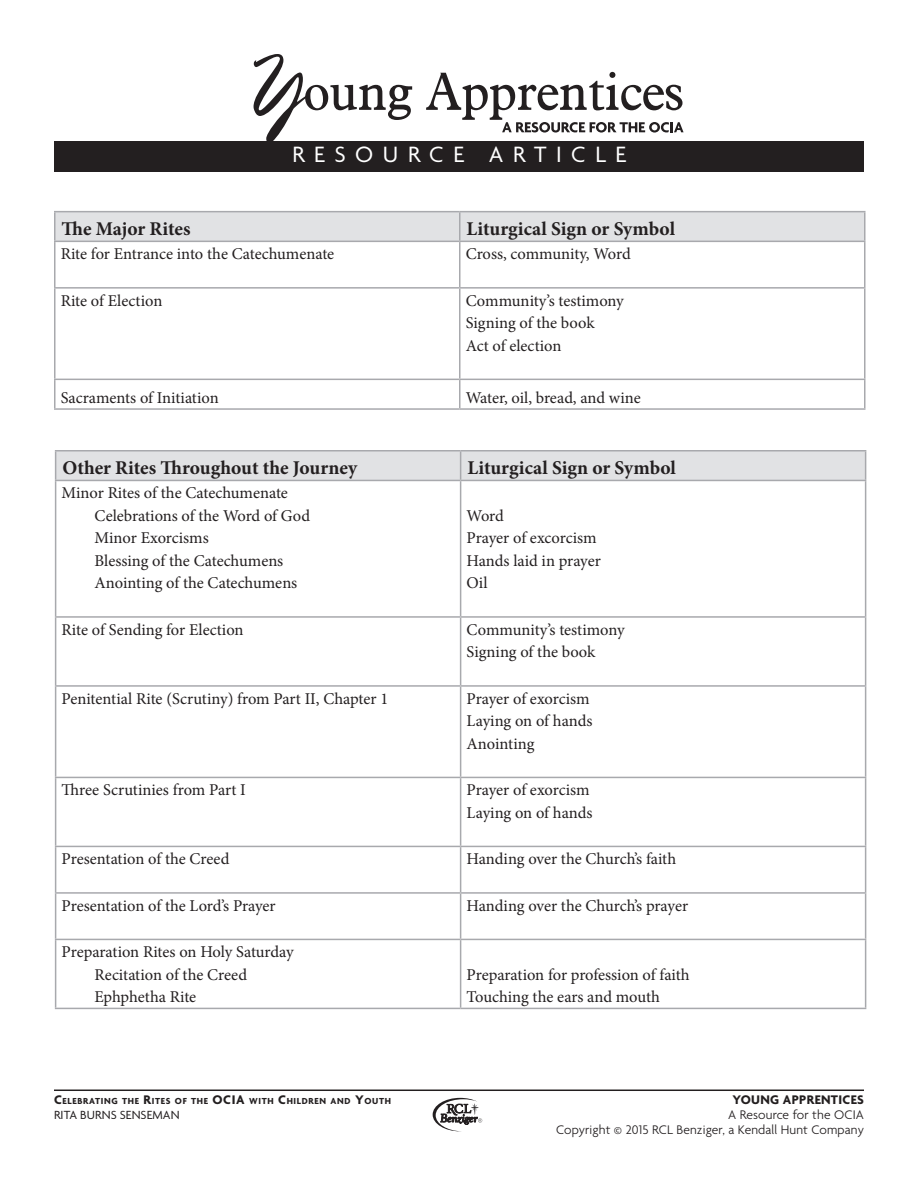
<style>
.page{position:relative;width:918px;height:1188px;background:#fff}
.page>*{position:absolute;margin:0;border:0;box-sizing:border-box;transform-origin:0 0}
.resource_subtitle{font:24px "Agenda";letter-spacing:.4em;color:#fff}
.subhead_titles_questions{font:700 19.5px "Minion Pro";color:#231f20}
.Body_copy{font:16.5px "Minion Pro";letter-spacing:-.005em;color:#231f20}
.t1{font:300 13.5px "Agenda";letter-spacing:.01em;color:#231f20}
.t2{font:700 13.5px "Agenda";letter-spacing:.025em;color:#231f20}
.t3{font:12.75px "Agenda";letter-spacing:.005em;color:#231f20}
.footer_title{font:700 9.45px "Agenda";letter-spacing:.07em;color:#231f20}
.s1{font-size:13.5px}
</style>
<div class="page">
<hr style="left:54px;top:211px;width:406px;height:1px;background:#a8a9ad">
<hr style="left:54px;top:212px;width:2px;height:29px;background:#a8a9ad">
<hr style="left:54px;top:241px;width:406px;height:1px;background:#a8a9ad">
<hr style="left:54px;top:242px;width:2px;height:45px;background:#a8a9ad">
<hr style="left:459px;top:242px;width:1px;height:45px;background:#a8a9ad">
<hr style="left:864px;top:242px;width:2px;height:45px;background:#a8a9ad">
<hr style="left:54px;top:287px;width:406px;height:2px;background:#a8a9ad">
<hr style="left:54px;top:289px;width:2px;height:90px;background:#a8a9ad">
<hr style="left:460px;top:287px;width:406px;height:2px;background:#a8a9ad">
<hr style="left:459px;top:289px;width:1px;height:90px;background:#a8a9ad">
<hr style="left:864px;top:289px;width:2px;height:90px;background:#a8a9ad">
<hr style="left:54px;top:379px;width:406px;height:1px;background:#a8a9ad">
<hr style="left:54px;top:380px;width:2px;height:28px;background:#a8a9ad">
<hr style="left:460px;top:379px;width:406px;height:1px;background:#a8a9ad">
<svg style="left:459px;top:380px;width:1px;height:28px"></svg>
<hr style="left:864px;top:380px;width:2px;height:28px;background:#a8a9ad">
<hr style="left:54px;top:408px;width:406px;height:2px;background:#a8a9ad">
<hr style="left:460px;top:408px;width:406px;height:2px;background:#a8a9ad">
<hr style="left:460px;top:211px;width:406px;height:1px;background:#a8a9ad">
<svg style="left:55px;top:212px;width:809px;height:29px"></svg>
<hr style="left:864px;top:212px;width:2px;height:29px;background:#a8a9ad">
<hr style="left:460px;top:241px;width:406px;height:1px;background:#a8a9ad">
<svg style="left:254px;top:54px;width:158px;height:87px"></svg>
<div style="left:54px;top:141px;width:810px;height:31px;background:#231f20"></div>
<svg style="left:426px;top:72px;width:258px;height:61px"></svg>
<hr style="left:54px;top:1090px;width:810px;height:1px;background:#231f20">
<svg style="left:433px;top:1098px;width:49px;height:33px"></svg>
<hr style="left:55px;top:450px;width:406px;height:2px;background:#a8a9ad">
<hr style="left:461px;top:450px;width:405px;height:2px;background:#a8a9ad">
<svg style="left:55px;top:451px;width:811px;height:29px"></svg>
<hr style="left:55px;top:480px;width:406px;height:1px;background:#a8a9ad">
<hr style="left:55px;top:481px;width:1px;height:135px;background:#a8a9ad">
<hr style="left:461px;top:480px;width:405px;height:1px;background:#a8a9ad">
<hr style="left:460px;top:481px;width:1px;height:135px;background:#a8a9ad">
<hr style="left:865px;top:481px;width:1px;height:135px;background:#a8a9ad">
<hr style="left:55px;top:616px;width:406px;height:2px;background:#a8a9ad">
<hr style="left:55px;top:618px;width:1px;height:67px;background:#a8a9ad">
<hr style="left:461px;top:616px;width:405px;height:2px;background:#a8a9ad">
<hr style="left:460px;top:618px;width:1px;height:67px;background:#a8a9ad">
<hr style="left:865px;top:618px;width:1px;height:67px;background:#a8a9ad">
<hr style="left:55px;top:685px;width:406px;height:2px;background:#a8a9ad">
<hr style="left:55px;top:687px;width:1px;height:90px;background:#a8a9ad">
<hr style="left:461px;top:685px;width:405px;height:2px;background:#a8a9ad">
<hr style="left:460px;top:687px;width:1px;height:90px;background:#a8a9ad">
<hr style="left:865px;top:687px;width:1px;height:90px;background:#a8a9ad">
<hr style="left:55px;top:777px;width:406px;height:1px;background:#a8a9ad">
<hr style="left:55px;top:778px;width:1px;height:68px;background:#a8a9ad">
<hr style="left:461px;top:777px;width:405px;height:1px;background:#a8a9ad">
<hr style="left:460px;top:778px;width:1px;height:68px;background:#a8a9ad">
<hr style="left:865px;top:778px;width:1px;height:68px;background:#a8a9ad">
<hr style="left:55px;top:846px;width:406px;height:1px;background:#a8a9ad">
<hr style="left:55px;top:847px;width:1px;height:45px;background:#a8a9ad">
<hr style="left:461px;top:846px;width:405px;height:1px;background:#a8a9ad">
<hr style="left:460px;top:847px;width:1px;height:45px;background:#a8a9ad">
<hr style="left:865px;top:847px;width:1px;height:45px;background:#a8a9ad">
<hr style="left:55px;top:892px;width:406px;height:2px;background:#a8a9ad">
<hr style="left:55px;top:894px;width:1px;height:45px;background:#a8a9ad">
<hr style="left:461px;top:892px;width:405px;height:2px;background:#a8a9ad">
<hr style="left:460px;top:894px;width:1px;height:45px;background:#a8a9ad">
<hr style="left:865px;top:894px;width:1px;height:45px;background:#a8a9ad">
<hr style="left:55px;top:939px;width:406px;height:1px;background:#a8a9ad">
<hr style="left:55px;top:940px;width:1px;height:68px;background:#a8a9ad">
<hr style="left:461px;top:939px;width:405px;height:1px;background:#a8a9ad">
<hr style="left:460px;top:940px;width:1px;height:68px;background:#a8a9ad">
<hr style="left:865px;top:940px;width:1px;height:68px;background:#a8a9ad">
<hr style="left:55px;top:1008px;width:406px;height:1px;background:#a8a9ad">
<hr style="left:461px;top:1008px;width:405px;height:1px;background:#a8a9ad">
<p class="resource_subtitle" style="left:292px;top:142px;width:336px">RESOURCE ARTICLE</p>
<p class="subhead_titles_questions" style="left:62px;top:215px;width:131px">The Major Rites</p>
<p class="subhead_titles_questions" style="left:466px;top:215px;width:210px">Liturgical Sign or Symbol</p>
<p class="Body_copy" style="left:61px;top:243px;width:275px">Rite for Entrance into the Catechumenate</p>
<p class="Body_copy" style="left:466px;top:243px;width:166px">Cross, community, Word</p>
<p class="Body_copy" style="left:61px;top:290px;width:103px">Rite of Election</p>
<p class="Body_copy" style="left:466px;top:290px;width:160px">Community’s testimony</p>
<p class="Body_copy" style="left:466px;top:312px;width:130px">Signing of the book</p>
<p class="Body_copy" style="left:466px;top:335px;width:97px">Act of election</p>
<p class="Body_copy" style="left:61px;top:387px;width:160px">Sacraments of Initiation</p>
<p class="Body_copy" style="left:466px;top:387px;width:176px">Water, oil, bread, and wine</p>
<p class="subhead_titles_questions" style="left:62px;top:454px;width:296px">Other Rites Throughout the Journey</p>
<p class="subhead_titles_questions" style="left:467px;top:454px;width:210px">Liturgical Sign or Symbol</p>
<p class="Body_copy" style="left:62px;top:482px;width:228px">Minor Rites of the Catechumenate</p>
<p class="Body_copy" style="left:95px;top:505px;width:217px">Celebrations of the Word of God</p>
<p class="Body_copy" style="left:95px;top:527px;width:116px">Minor Exorcisms</p>
<p class="Body_copy" style="left:95px;top:550px;width:190px">Blessing of the Catechumens</p>
<p class="Body_copy" style="left:95px;top:572px;width:204px">Anointing of the Catechumens</p>
<p class="Body_copy" style="left:467px;top:505px;width:39px">Word</p>
<p class="Body_copy" style="left:467px;top:527px;width:132px">Prayer of excorcism</p>
<p class="Body_copy" style="left:467px;top:550px;width:136px">Hands laid in prayer</p>
<p class="Body_copy" style="left:467px;top:572px;width:23px">Oil</p>
<p class="Body_copy" style="left:62px;top:619px;width:184px">Rite of Sending for Election</p>
<p class="Body_copy" style="left:467px;top:619px;width:160px">Community’s testimony</p>
<p class="Body_copy" style="left:467px;top:641px;width:130px">Signing of the book</p>
<p class="Body_copy" style="left:62px;top:688px;width:328px">Penitential Rite (Scrutiny) from Part II, Chapter 1</p>
<p class="Body_copy" style="left:467px;top:688px;width:125px">Prayer of exorcism</p>
<p class="Body_copy" style="left:467px;top:710px;width:127px">Laying on of hands</p>
<p class="Body_copy" style="left:467px;top:733px;width:69px">Anointing</p>
<p class="Body_copy" style="left:62px;top:779px;width:186px">Three Scrutinies from Part I</p>
<p class="Body_copy" style="left:467px;top:779px;width:125px">Prayer of exorcism</p>
<p class="Body_copy" style="left:467px;top:802px;width:127px">Laying on of hands</p>
<p class="Body_copy" style="left:62px;top:848px;width:169px">Presentation of the Creed</p>
<p class="Body_copy" style="left:467px;top:848px;width:211px">Handing over the Church’s faith</p>
<p class="Body_copy" style="left:62px;top:895px;width:216px">Presentation of the Lord’s Prayer</p>
<p class="Body_copy" style="left:467px;top:895px;width:223px">Handing over the Church’s prayer</p>
<p class="Body_copy" style="left:62px;top:941px;width:234px">Preparation Rites on Holy Saturday</p>
<p class="Body_copy" style="left:95px;top:964px;width:154px">Recitation of the Creed</p>
<p class="Body_copy" style="left:95px;top:986px;width:103px">Ephphetha Rite</p>
<p class="Body_copy" style="left:467px;top:964px;width:225px">Preparation for profession of faith</p>
<p class="Body_copy" style="left:467px;top:986px;width:195px">Touching the ears and mouth</p>
<p class="footer_title" style="left:54px;top:1096px;width:339px"><span class="s1">C</span>ELEBRATING THE <span class="s1">R</span>ITES OF THE <span class="s1">OCIA</span> WITH <span class="s1">C</span>HILDREN AND <span class="s1">Y</span>OUTH</p>
<p class="t3" style="left:54px;top:1108px;width:127px">RITA BURNS SENSEMAN</p>
<p class="t2" style="left:733px;top:1092px;width:133px">YOUNG APPRENTICES</p>
<p class="t1" style="left:728px;top:1107px;width:137px">A Resource for the OCIA</p>
<p class="t1" style="left:556px;top:1122px;width:309px">Copyright © 2015 RCL Benziger, a Kendall Hunt Company</p>
</div>
